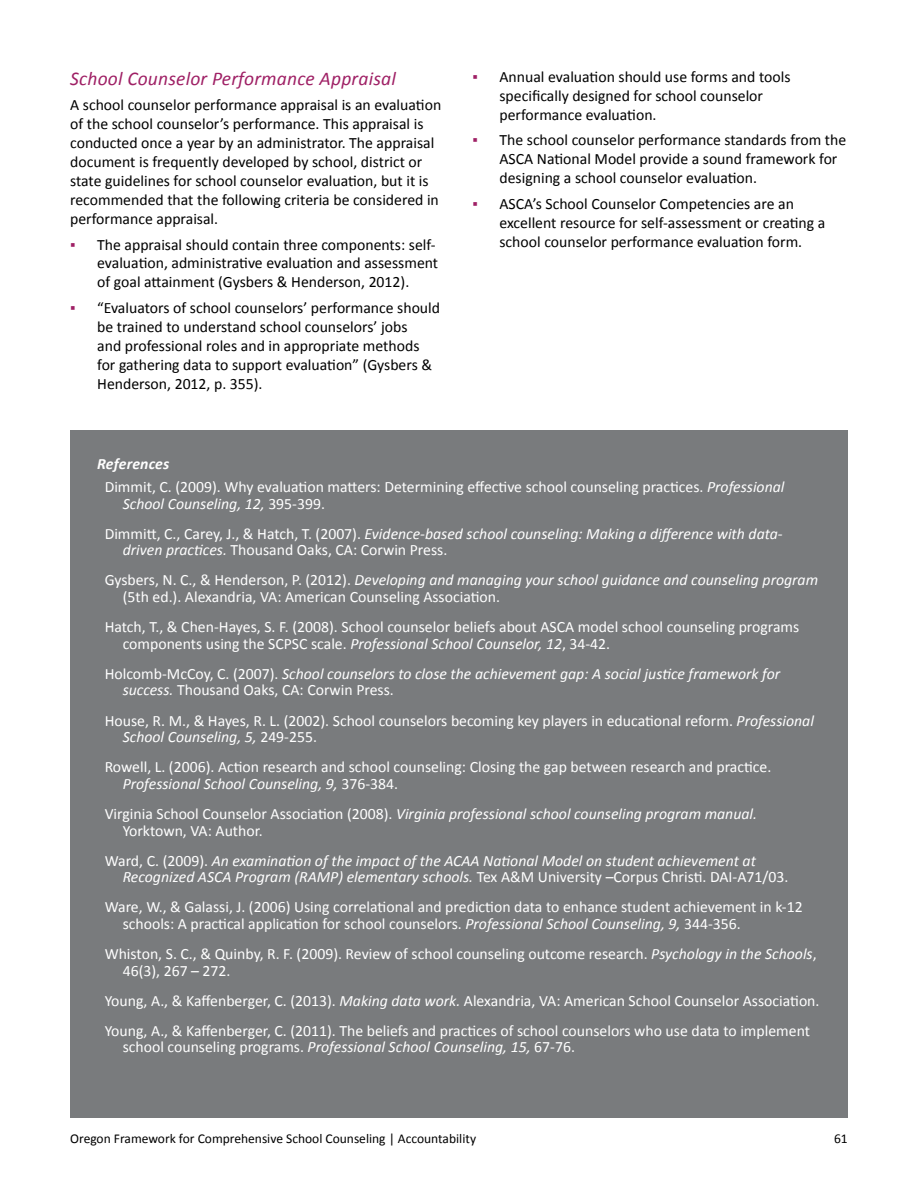
<style>
.page{position:relative;width:918px;height:1188px;background:#fff}
.page>*{position:absolute;margin:0;border:0;box-sizing:border-box;transform-origin:0 0}
.t1{font:italic 19.5px "Calibri";letter-spacing:.01em;color:#9f2065}
.Ref{font:15.75px/16.6px "Calibri";color:#fff}
.Body{font:15.75px/18.9px "Calibri";color:#000}
.Ref-2{font:italic 15.75px/16.6px "Calibri";color:#fff}
.t2{font:italic 700 15.75px "Calibri";letter-spacing:.01em;color:#fff}
.t3{font:13.5px "Calibri";color:#000}
.s1{color:#9f2065}
.s2{font-style:italic}
.s3{font-style:normal}
</style>
<div class="page">
<div style="left:70px;top:430px;width:778px;height:688px;background:#797b7d"></div>
<h3 class="t1" style="left:70px;top:65px;width:327px">School Counselor Performance Appraisal</h3>
<p class="Body" style="left:70px;top:96px;width:373px">A school counselor performance appraisal is an evaluation of the school counselor’s performance. This appraisal is conducted once a year by an administrator. The appraisal document is frequently developed by school, district or state guidelines for school counselor evaluation, but it is recommended that the following criteria be considered in performance appraisal.</p>
<p class="Body" style="left:97px;top:235px;width:343px;text-indent:-27px"><span class="s1">▪</span> The appraisal should contain three components: self&shy;evaluation, administrative evaluation and assessment of goal attainment (Gysbers &amp; Henderson, 2012).</p>
<p class="Body" style="left:97px;top:298px;width:344px;text-indent:-27px"><span class="s1">▪</span> “Evaluators of school counselors’ performance should be trained to understand school counselors’ jobs<br>and professional roles and in appropriate methods for gathering data to support evaluation” (Gysbers &amp; Henderson, 2012, p. 355).</p>
<p class="Body" style="left:500px;top:67px;width:293px;text-indent:-27px"><span class="s1">▪</span> Annual evaluation should use forms and tools specifically designed for school counselor performance evaluation.</p>
<p class="Body" style="left:500px;top:131px;width:348px;text-indent:-27px"><span class="s1">▪</span> The school counselor performance standards from the<br>ASCA National Model provide a sound framework for designing a school counselor evaluation.</p>
<p class="Body" style="left:500px;top:194px;width:327px;text-indent:-27px"><span class="s1">▪</span> ASCA’s School Counselor Competencies are an excellent resource for self-assessment or creating a school counselor performance evaluation form.</p>
<h4 class="t2" style="left:97px;top:453px;width:74px">References</h4>
<p class="Ref" style="left:123px;top:479px;width:663px;text-indent:-18px">Dimmit, C. (2009). Why evaluation matters: Determining effective school counseling practices. <span class="s2">Professional<br>School Counseling, 12,</span> 395-399.</p>
<p class="Ref-2" style="left:123px;top:525px;width:662px;text-indent:-18px"><span class="s3">Dimmitt, C., Carey, J., &amp; Hatch, T. (2007).</span> Evidence-based school counseling: Making a difference with data&shy;driven practices. <span class="s3">Thousand Oaks, CA: Corwin Press.</span></p>
<p class="Ref" style="left:123px;top:572px;width:697px;text-indent:-18px">Gysbers, N. C., &amp; Henderson, P. (2012). <span class="s2">Developing and managing your school guidance and counseling program </span>(5th ed.). Alexandria, VA: American Counseling Association.</p>
<p class="Ref" style="left:123px;top:619px;width:678px;text-indent:-18px">Hatch, T., &amp; Chen-Hayes, S. F. (2008). School counselor beliefs about ASCA model school counseling programs components using the SCPSC scale. <span class="s2">Professional School Counselor, 12</span>, 34-42.</p>
<p class="Ref-2" style="left:123px;top:665px;width:659px;text-indent:-18px"><span class="s3">Holcomb-McCoy, C. (2007).</span> School counselors to close the achievement gap: A social justice framework for success. <span class="s3">Thousand Oaks, CA: Corwin Press.</span></p>
<p class="Ref" style="left:123px;top:712px;width:693px;text-indent:-18px">House, R. M., &amp; Hayes, R. L. (2002). School counselors becoming key players in educational reform. <span class="s2">Professional<br>School Counseling, 5,</span> 249-255.</p>
<p class="Ref" style="left:123px;top:759px;width:650px;text-indent:-18px">Rowell, L. (2006). Action research and school counseling: Closing the gap between research and practice.<br><span class="s2">Professional School Counseling, 9,</span> 376-384.</p>
<p class="Ref" style="left:123px;top:805px;width:636px;text-indent:-18px">Virginia School Counselor Association (2008). <span class="s2">Virginia professional school counseling program manual.<br></span>Yorktown, VA: Author.</p>
<p class="Ref-2" style="left:123px;top:852px;width:667px;text-indent:-18px"><span class="s3">Ward, C. (2009).</span> An examination of the impact of the ACAA National Model on student achievement at<br>Recognized ASCA Program (RAMP) elementary schools. <span class="s3">Tex A&amp;M University –Corpus Christi. DAI-A71/03.</span></p>
<p class="Ref" style="left:123px;top:899px;width:682px;text-indent:-18px">Ware, W., &amp; Galassi, J. (2006) Using correlational and prediction data to enhance student achievement in k-12 schools: A practical application for school counselors. <span class="s2">Professional School Counseling, 9,</span> 344-356.</p>
<p class="Ref" style="left:123px;top:946px;width:696px;text-indent:-18px">Whiston, S. C., &amp; Quinby, R. F. (2009). Review of school counseling outcome research. <span class="s2">Psychology in the Schools</span>,<br>46(3), 267 – 272.</p>
<p class="Ref" style="left:105px;top:992px;width:716px">Young, A., &amp; Kaffenberger, C. (2013). <span class="s2">Making data work.</span> Alexandria, VA: American School Counselor Association.</p>
<p class="Ref" style="left:123px;top:1022px;width:689px;text-indent:-18px">Young, A., &amp; Kaffenberger, C. (2011). The beliefs and practices of school counselors who use data to implement school counseling programs. <span class="s2">Professional School Counseling, 15,</span> 67-76.</p>
<p class="t3" style="left:70px;top:1130px;width:407px">Oregon Framework for Comprehensive School Counseling | Accountability</p>
<p class="t3" style="left:834px;top:1130px;width:15px">61</p>
</div>
